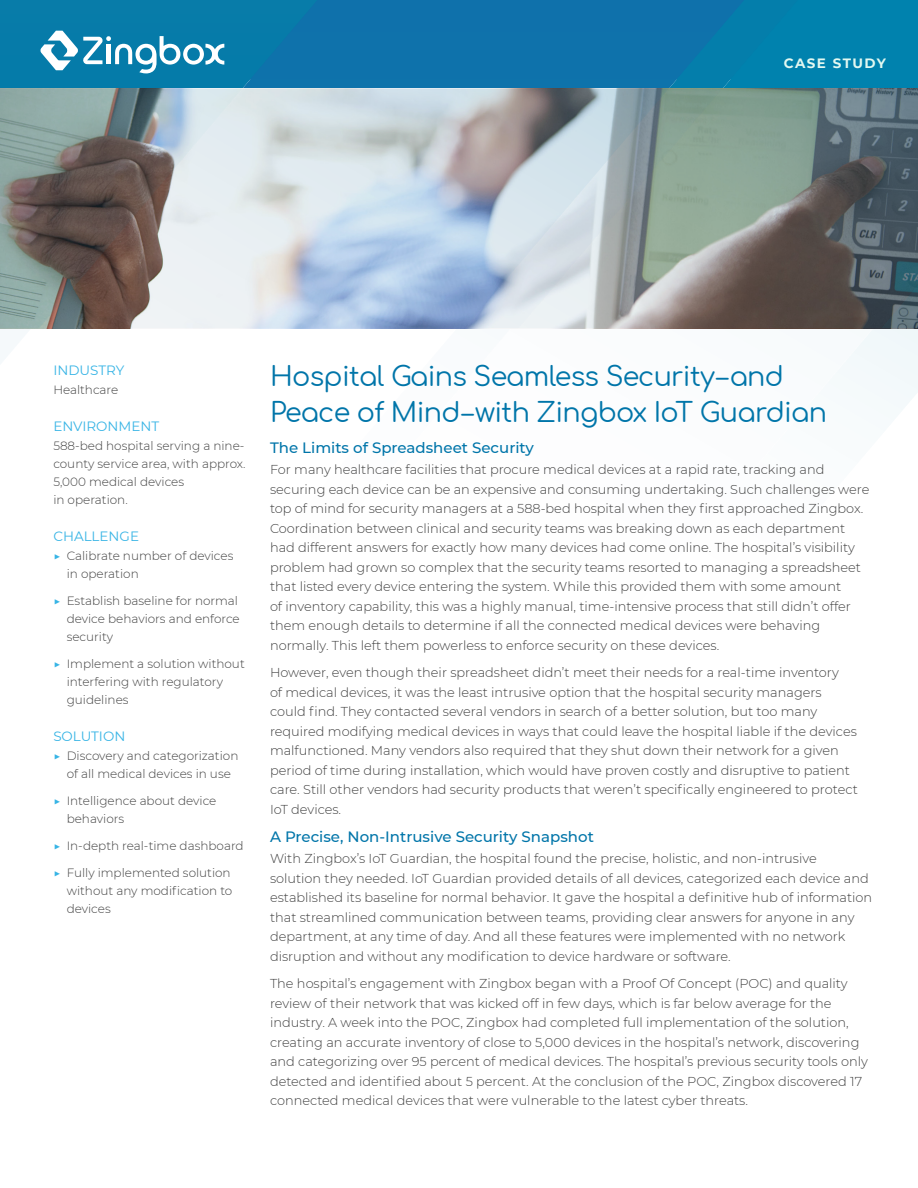
<style>
.page{position:relative;width:918px;height:1188px;background:#fff}
.page>*{position:absolute;margin:0;border:0;box-sizing:border-box;transform-origin:0 0}
.t1{font:27px/36px "Comfortaa";letter-spacing:-.025em;color:#0075a9}
.t2{font:500 15px "Montserrat";color:#0075a9}
.t3{font:13.5px "Montserrat";color:#37b4e5}
.t4{font:700 13.5px "Montserrat";letter-spacing:.1em;color:#e2f8f1}
.t5{font:300 12.9px/19.5px "Montserrat";color:#404040}
.t6{font:300 12px/18px "Montserrat";color:#404040}
.s1{color:#37b4e5}
</style>
<div class="page">
<svg style="left:605px;top:328px;width:313px;height:82px"></svg>
<svg style="left:0;top:88px;width:39px;height:240px;background:#879792"></svg>
<svg style="left:39px;top:88px;width:426px;height:240px;background:#b1b9c0"></svg>
<svg style="left:465px;top:88px;width:54px;height:240px;background:#b3b9c7"></svg>
<svg style="left:519px;top:88px;width:399px;height:240px;background:#879190"></svg>
<svg style="left:881px;top:285px;width:37px;height:43px;background:#4a5e67"></svg>
<svg style="left:0;top:0;width:918px;height:88px;background:#0f7bad"></svg>
<p class="t4" style="left:784px;top:53px;width:104px">CASE STUDY</p>
<p class="t3" style="left:53px;top:361px;width:73px">INDUSTRY</p>
<p class="t6" style="left:53px;top:380px;width:67px">Healthcare</p>
<p class="t3" style="left:53px;top:417px;width:107px">ENVIRONMENT</p>
<p class="t6" style="left:53px;top:436px;width:194px">588-bed hospital serving a nine&shy;county service area, with approx.<br>5,000 medical devices<br>in operation.</p>
<p class="t3" style="left:53px;top:527px;width:87px">CHALLENGE</p>
<p class="t6" style="left:67px;top:546px;width:168px;text-indent:-13px"><span class="s1">▶</span> Calibrate number of devices in operation</p>
<p class="t6" style="left:67px;top:591px;width:175px;text-indent:-13px"><span class="s1">▶</span> Establish baseline for normal device behaviors and enforce security</p>
<p class="t6" style="left:67px;top:654px;width:180px;text-indent:-13px"><span class="s1">▶</span> Implement a solution without interfering with regulatory guidelines</p>
<p class="t3" style="left:53px;top:726px;width:74px">SOLUTION</p>
<p class="t6" style="left:53px;top:746px;width:187px;text-align:center"><span class="s1">▶</span> Discovery and categorization of all medical devices in use</p>
<p class="t6" style="left:67px;top:791px;width:151px;text-indent:-13px"><span class="s1">▶</span> Intelligence about device behaviors</p>
<p class="t6" style="left:53px;top:836px;width:192px"><span class="s1">▶</span> In-depth real-time dashboard</p>
<p class="t6" style="left:67px;top:863px;width:167px;text-indent:-13px"><span class="s1">▶</span> Fully implemented solution without any modification to devices</p>
<h1 class="t1" style="left:270px;top:354px;width:559px">Hospital Gains Seamless Security–and<br>Peace of Mind–with Zingbox IoT Guardian</h1>
<p class="t2" style="left:270px;top:438px;width:266px">The Limits of Spreadsheet Security</p>
<p class="t5" style="left:270px;top:460px;width:601px">For many healthcare facilities that procure medical devices at a rapid rate, tracking and securing each device can be an expensive and consuming undertaking. Such challenges were top of mind for security managers at a 588-bed hospital when they first approached Zingbox.<br>Coordination between clinical and security teams was breaking down as each department had different answers for exactly how many devices had come online. The hospital’s visibility problem had grown so complex that the security teams resorted to managing a spreadsheet that listed every device entering the system. While this provided them with some amount<br>of inventory capability, this was a highly manual, time-intensive process that still didn’t offer them enough details to determine if all the connected medical devices were behaving normally. This left them powerless to enforce security on these devices.</p>
<p class="t5" style="left:270px;top:662px;width:589px">However, even though their spreadsheet didn’t meet their needs for a real-time inventory<br>of medical devices, it was the least intrusive option that the hospital security managers could find. They contacted several vendors in search of a better solution, but too many required modifying medical devices in ways that could leave the hospital liable if the devices malfunctioned. Many vendors also required that they shut down their network for a given period of time during installation, which would have proven costly and disruptive to patient care. Still other vendors had security products that weren’t specifically engineered to protect IoT devices.</p>
<p class="t2" style="left:270px;top:827px;width:325px">A Precise, Non-Intrusive Security Snapshot</p>
<p class="t5" style="left:270px;top:849px;width:604px">With Zingbox’s IoT Guardian, the hospital found the precise, holistic, and non-intrusive<br>solution they needed. IoT Guardian provided details of all devices, categorized each device and established its baseline for normal behavior. It gave the hospital a definitive hub of information that streamlined communication between teams, providing clear answers for anyone in any department, at any time of day. And all these features were implemented with no network disruption and without any modification to device hardware or software.</p>
<p class="t5" style="left:270px;top:973px;width:599px">The hospital’s engagement with Zingbox began with a Proof Of Concept (POC) and quality review of their network that was kicked off in few days, which is far below average for the industry. A week into the POC, Zingbox had completed full implementation of the solution, creating an accurate inventory of close to 5,000 devices in the hospital’s network, discovering and categorizing over 95 percent of medical devices. The hospital’s previous security tools only detected and identified about 5 percent. At the conclusion of the POC, Zingbox discovered 17 connected medical devices that were vulnerable to the latest cyber threats.</p>
</div>
